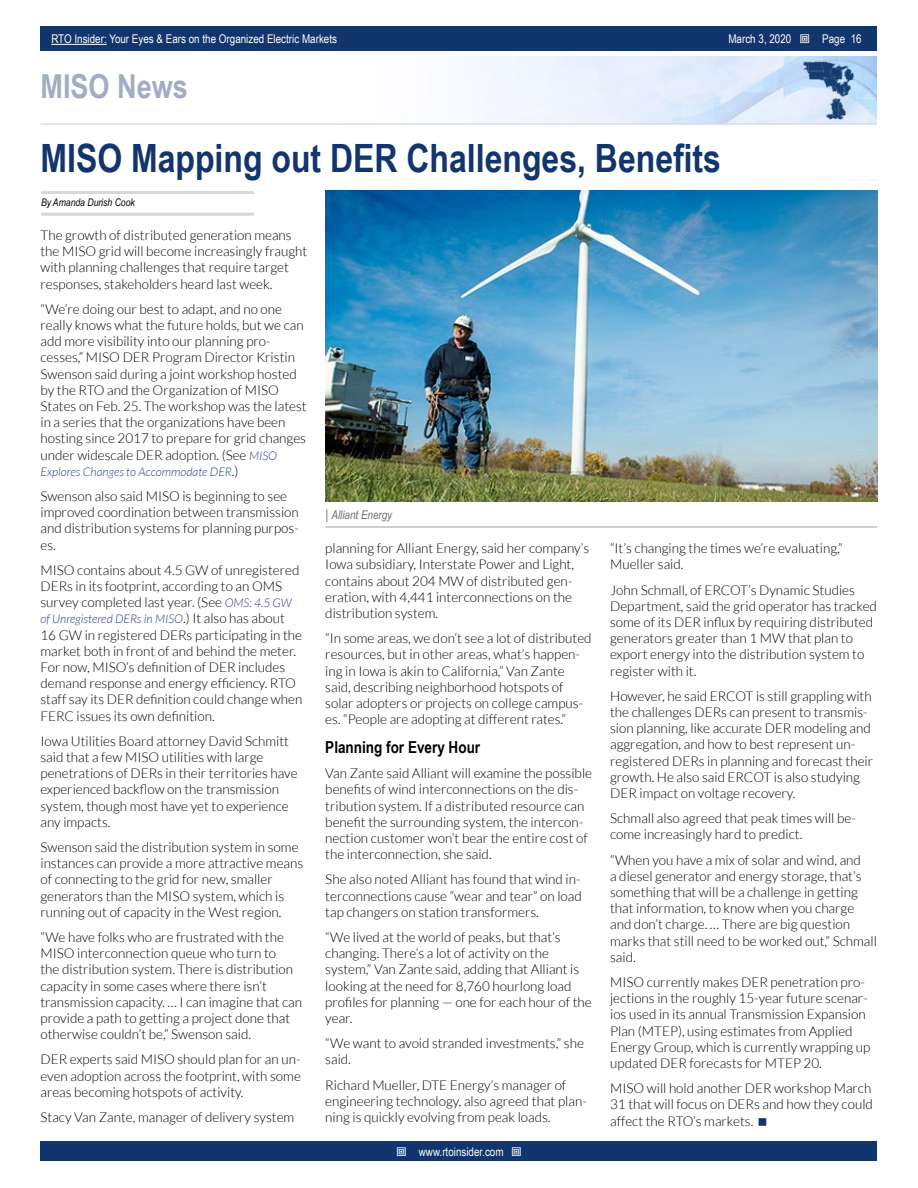
<style>
.page{position:relative;width:918px;height:1188px;background:#fff}
.page>*{position:absolute;margin:0;border:0;box-sizing:border-box;transform-origin:0 0}
.t1{font:700 39px "Arial Narrow";color:#11356c}
.t2{font:700 33px "Arial Narrow";color:#a0aec4}
.t3{font:700 16.5px "Arial Narrow";color:#000}
.t4{font:300 13.5px/16.2px "Lato";color:#000}
.t5{font:12px "Arial Narrow";color:#fff}
.t6{font:italic 300 12px "Lato";color:#25408f}
.t7{font:italic 12px "Arial Narrow";color:#6d6e71}
.t8{font:italic 10.5px "Arial Narrow";color:#000}
.s1{font-style:italic;font-size:12px;color:#25408f}
.s2{font-style:normal;font-size:13.5px;color:#000}
.s3{font-style:normal;font-size:13.5px}
</style>
<div class="page">
<div style="left:41px;top:1142px;width:836px;height:19px;background:#11356c"></div>
<div style="left:41px;top:27px;width:836px;height:24px;background:#11356c"></div>
<hr style="left:51px;top:44px;width:56px;height:1px;background:#fff">
<img style="left:474px;top:56px;width:403px;height:67px">
<hr style="left:40px;top:123px;width:837px;height:2px;background:#d6deec">
<hr style="left:41px;top:191px;width:213px;height:3px;background:#d8d8d8">
<hr style="left:41px;top:213px;width:213px;height:3px;background:#d8d8d8">
<hr style="left:326px;top:526px;width:551px;height:2px;background:#bfbfbf">
<img style="left:325px;top:190px;width:552px;height:311px">
<p class="t5" style="left:51px;top:30px;width:287px">RTO Insider: Your Eyes &amp; Ears on the Organized Electric Markets</p>
<p class="t5" style="left:728px;top:30px;width:64px">March 3, 2020</p>
<p class="t5" style="left:822px;top:30px;width:41px">Page 16</p>
<h2 class="t2" style="left:40px;top:61px;width:149px">MISO News</h2>
<h1 class="t1" style="left:40px;top:129px;width:682px">MISO Mapping out DER Challenges, Benefits</h1>
<p class="t8" style="left:41px;top:195px;width:95px">By Amanda Durish Cook</p>
<p class="t4" style="left:40px;top:227px;width:268px">The growth of distributed generation means the MISO grid will become increasingly fraught with planning challenges that require target responses, stakeholders heard last week.</p>
<p class="t4" style="left:40px;top:301px;width:268px">“We’re doing our best to adapt, and no one really knows what the future holds, but we can add more visibility into our planning pro&shy;cesses,” MISO DER Program Director Kristin Swenson said during a joint workshop hosted by the RTO and the Organization of MISO States on Feb. 25. The workshop was the latest in a series that the organizations have been hosting since 2017 to prepare for grid changes under widescale DER adoption. (See <span class="s1">MISO</span></p>
<p class="t6" style="left:41px;top:465px;width:200px">Explores Changes to Accommodate DER<span class="s2">.)</span></p>
<p class="t4" style="left:40px;top:488px;width:260px">Swenson also said MISO is beginning to see improved coordination between transmission and distribution systems for planning purpos&shy;es.</p>
<p class="t4" style="left:40px;top:562px;width:260px">MISO contains about 4.5 GW of unregistered<br>DERs in its footprint, according to an OMS survey completed last year. (See <span class="s1">OMS: 4.5 GW</span></p>
<p class="t6" style="left:41px;top:613px;width:246px">of Unregistered DERs in MISO<span class="s2">.) It also has about</span></p>
<p class="t4" style="left:40px;top:627px;width:263px">16 GW in registered DERs participating in the market both in front of and behind the meter.<br>For now, MISO’s definition of DER includes demand response and energy efficiency. RTO staff say its DER definition could change when FERC issues its own definition.</p>
<p class="t4" style="left:40px;top:733px;width:259px">Iowa Utilities Board attorney David Schmitt said that a few MISO utilities with large penetrations of DERs in their territories have experienced backflow on the transmission system, though most have yet to experience any impacts.</p>
<p class="t4" style="left:40px;top:839px;width:264px">Swenson said the distribution system in some instances can provide a more attractive means of connecting to the grid for new, smaller generators than the MISO system, which is running out of capacity in the West region.</p>
<p class="t4" style="left:40px;top:929px;width:263px">“We have folks who are frustrated with the MISO interconnection queue who turn to<br>the distribution system. There is distribution capacity in some cases where there isn’t transmission capacity. … I can imagine that can provide a path to getting a project done that otherwise couldn’t be,” Swenson said.</p>
<p class="t4" style="left:40px;top:1051px;width:262px;text-align:justify">DER experts said MISO should plan for an un&shy;even adoption across the footprint, with some areas becoming hotspots of activity.</p>
<p class="t4" style="left:40px;top:1109px;width:255px">Stacy Van Zante, manager of delivery system</p>
<p class="t7" style="left:326px;top:507px;width:68px"><span class="s3">|</span> Alliant Energy</p>
<p class="t4" style="left:325px;top:540px;width:265px">planning for Alliant Energy, said her company’s Iowa subsidiary, Interstate Power and Light, contains about 204 MW of distributed gen&shy;eration, with 4,441 interconnections on the distribution system.</p>
<p class="t4" style="left:325px;top:630px;width:268px">“In some areas, we don’t see a lot of distributed resources, but in other areas, what’s happen&shy;ing in Iowa is akin to California,” Van Zante said, describing neighborhood hotspots of solar adopters or projects on college campus&shy;es. “People are adopting at different rates.”</p>
<p class="t3" style="left:325px;top:735px;width:156px">Planning for Every Hour</p>
<p class="t4" style="left:325px;top:765px;width:268px">Van Zante said Alliant will examine the possible benefits of wind interconnections on the dis&shy;tribution system. If a distributed resource can benefit the surrounding system, the intercon&shy;nection customer won’t bear the entire cost of the interconnection, she said.</p>
<p class="t4" style="left:325px;top:871px;width:258px;text-align:justify">She also noted Alliant has found that wind in&shy;terconnections cause “wear and tear” on load tap changers on station transformers.</p>
<p class="t4" style="left:325px;top:929px;width:268px">“We lived at the world of peaks, but that’s changing. There’s a lot of activity on the system,” Van Zante said, adding that Alliant is looking at the need for 8,760 hourlong load profiles for planning — one for each hour of the year.</p>
<p class="t4" style="left:325px;top:1035px;width:260px">“We want to avoid stranded investments,” she said.</p>
<p class="t4" style="left:325px;top:1077px;width:263px">Richard Mueller, DTE Energy’s manager of engineering technology, also agreed that plan&shy;ning is quickly evolving from peak loads.</p>
<p class="t5" style="left:419px;top:1143px;width:86px">www.rtoinsider.com</p>
<p class="t4" style="left:610px;top:540px;width:234px">“It’s changing the times we’re evaluating,”<br>Mueller said.</p>
<p class="t4" style="left:610px;top:582px;width:268px">John Schmall, of ERCOT’s Dynamic Studies Department, said the grid operator has tracked some of its DER influx by requiring distributed generators greater than 1 MW that plan to export energy into the distribution system to register with it.</p>
<p class="t4" style="left:610px;top:688px;width:265px">However, he said ERCOT is still grappling with the challenges DERs can present to transmis&shy;sion planning, like accurate DER modeling and aggregation, and how to best represent un&shy;registered DERs in planning and forecast their growth. He also said ERCOT is also studying DER impact on voltage recovery.</p>
<p class="t4" style="left:610px;top:810px;width:247px">Schmall also agreed that peak times will be&shy;come increasingly hard to predict.</p>
<p class="t4" style="left:610px;top:852px;width:268px">“When you have a mix of solar and wind, and<br>a diesel generator and energy storage, that’s something that will be a challenge in getting that information, to know when you charge and don’t charge. … There are big question marks that still need to be worked out,” Schmall said.</p>
<p class="t4" style="left:610px;top:974px;width:262px">MISO currently makes DER penetration pro&shy;jections in the roughly 15-year future scenar&shy;ios used in its annual Transmission Expansion Plan (MTEP), using estimates from Applied Energy Group, which is currently wrapping up updated DER forecasts for MTEP 20.</p>
<p class="t4" style="left:610px;top:1080px;width:264px;text-align:justify">MISO will hold another DER workshop March 31 that will focus on DERs and how they could affect the RTO’s markets.</p>
</div>
